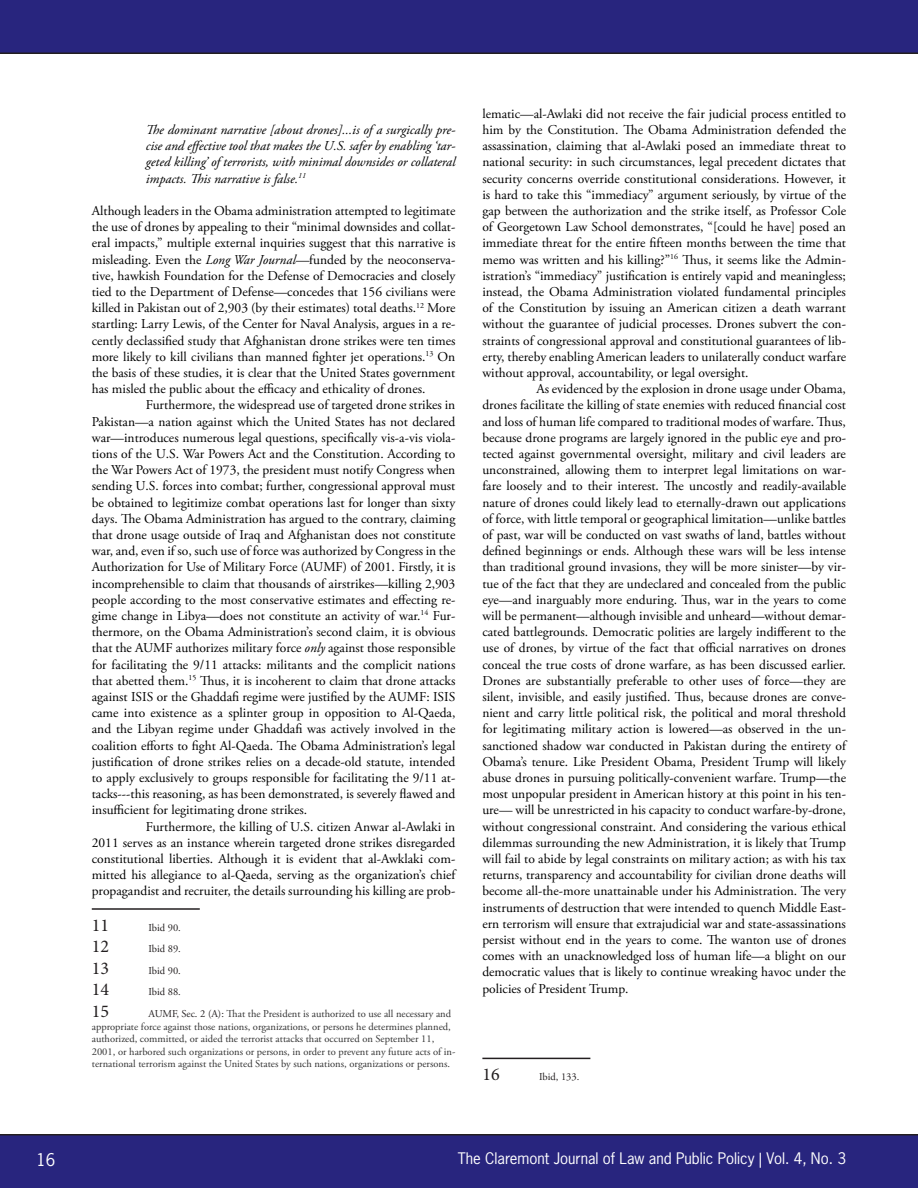
<style>
.page{position:relative;width:918px;height:1188px;background:#fff}
.page>*{position:absolute;margin:0;border:0;box-sizing:border-box;transform-origin:0 0}
.t1{font:18px "Minion Pro";color:#231f20}
.t2{font:16.5px "News Gothic Std";color:#fff}
.t3{font:15px "News Gothic Std";color:#fff}
.Normal1{font:13.5px/16.2px "Adobe Garamond Pro";color:#000;text-align:justify}
.Normal1-2{font:italic 13.5px/16.2px "Adobe Garamond Pro";color:#000;text-align:justify}
.t4{font:10.5px/12.6px "Adobe Garamond Pro";color:#333}
.t5{font:10.5px "Adobe Garamond Pro";color:#231f20}
.s1{font-style:italic}
.s2{color:#231f20}
</style>
<div class="page">
<div style="left:0;top:0;width:918px;height:54px;background:#28257e"></div>
<div style="left:0;top:1134px;width:918px;height:54px;background:#28257e"></div>
<hr style="left:92px;top:908px;width:108px;height:2px;background:#231f20">
<hr style="left:482px;top:1058px;width:108px;height:1px;background:#231f20">
<p class="Normal1-2" style="left:146px;top:122px;width:311px">The dominant narrative [about drones]...is of a surgically pre&shy;cise and effective tool that makes the U.S. safer by enabling ‘tar&shy;geted killing’ of terrorists, with minimal downsides or collateral impacts. This narrative is false.<sup>11</sup></p>
<p class="Normal1" style="left:92px;top:203px;width:365px">Although leaders in the Obama administration attempted to legitimate the use of drones by appealing to their “minimal downsides and collat&shy;eral impacts,” multiple external inquiries suggest that this narrative is misleading. Even the <span class="s1">Long War Journal—</span>funded by the neoconserva&shy;tive, hawkish Foundation for the Defense of Democracies and closely tied to the Department of Defense—concedes that 156 civilians were killed in Pakistan out of 2,903 (by their estimates) total deaths.<sup>12</sup> More startling: Larry Lewis, of the Center for Naval Analysis, argues in a re&shy;cently declassified study that Afghanistan drone strikes were ten times more likely to kill civilians than manned fighter jet operations.<sup>13</sup> On the basis of these studies, it is clear that the United States government has misled the public about the efficacy and ethicality of drones.</p>
<p class="Normal1" style="left:92px;top:397px;width:365px;text-indent:54px">Furthermore, the widespread use of targeted drone strikes in Pakistan—a nation against which the United States has not declared war—introduces numerous legal questions, specifically vis-a-vis viola&shy;tions of the U.S. War Powers Act and the Constitution. According to the War Powers Act of 1973, the president must notify Congress when sending U.S. forces into combat; further, congressional approval must be obtained to legitimize combat operations last for longer than sixty days. The Obama Administration has argued to the contrary, claiming that drone usage outside of Iraq and Afghanistan does not constitute war, and, even if so, such use of force was authorized by Congress in the Authorization for Use of Military Force (AUMF) of 2001. Firstly, it is incomprehensible to claim that thousands of airstrikes—killing 2,903 people according to the most conservative estimates and effecting re&shy;gime change in Libya—does not constitute an activity of war.<sup>14</sup> Fur&shy;thermore, on the Obama Administration’s second claim, it is obvious that the AUMF authorizes military force <span class="s1">only</span> against those responsible for facilitating the 9/11 attacks: militants and the complicit nations that abetted them.<sup>15</sup> Thus, it is incoherent to claim that drone attacks against ISIS or the Ghaddafi regime were justified by the AUMF: ISIS came into existence as a splinter group in opposition to Al-Qaeda, and the Libyan regime under Ghaddafi was actively involved in the coalition efforts to fight Al-Qaeda. The Obama Administration’s legal justification of drone strikes relies on a decade-old statute, intended to apply exclusively to groups responsible for facilitating the 9/11 at&shy;tacks---this reasoning, as has been demonstrated, is severely flawed and insufficient for legitimating drone strikes.</p>
<p class="Normal1" style="left:92px;top:819px;width:365px;text-indent:54px">Furthermore, the killing of U.S. citizen Anwar al-Awlaki in 2011 serves as an instance wherein targeted drone strikes disregarded constitutional liberties. Although it is evident that al-Awklaki com&shy;mitted his allegiance to al-Qaeda, serving as the organization’s chief propagandist and recruiter, the details surrounding his killing are prob-</p>
<p class="t1" style="left:92px;top:913px;width:19px">11</p>
<p class="t5" style="left:148px;top:921px;width:34px">Ibid 90.</p>
<p class="t1" style="left:92px;top:934px;width:19px">12</p>
<p class="t5" style="left:148px;top:943px;width:34px">Ibid 89.</p>
<p class="t1" style="left:92px;top:956px;width:19px">13</p>
<p class="t5" style="left:148px;top:964px;width:34px">Ibid 90.</p>
<p class="t1" style="left:92px;top:978px;width:19px">14</p>
<p class="t5" style="left:148px;top:986px;width:34px">Ibid 88.</p>
<p class="t1" style="left:92px;top:999px;width:19px">15</p>
<p class="t4" style="left:92px;top:1008px;width:365px;text-indent:57px"><span class="s2">AUMF, Sec. 2 (A):</span> That the President is authorized to use all necessary and appropriate force against those nations, organizations, or persons he determines planned, authorized, committed, or aided the terrorist attacks that occurred on September 11, 2001, or harbored such organizations or persons, in order to prevent any future acts of in&shy;ternational terrorism against the United States by such nations, organizations or persons.</p>
<p class="Normal1" style="left:482px;top:106px;width:365px">lematic—al-Awlaki did not receive the fair judicial process entitled to him by the Constitution. The Obama Administration defended the assassination, claiming that al-Awlaki posed an immediate threat to national security: in such circumstances, legal precedent dictates that security concerns override constitutional considerations. However, it is hard to take this “immediacy” argument seriously, by virtue of the gap between the authorization and the strike itself, as Professor Cole of Georgetown Law School demonstrates, “[could he have] posed an immediate threat for the entire fifteen months between the time that memo was written and his killing?”<sup>16</sup> Thus, it seems like the Admin&shy;istration’s “immediacy” justification is entirely vapid and meaningless; instead, the Obama Administration violated fundamental principles of the Constitution by issuing an American citizen a death warrant without the guarantee of judicial processes. Drones subvert the con&shy;straints of congressional approval and constitutional guarantees of lib&shy;erty, thereby enabling American leaders to unilaterally conduct warfare without approval, accountability, or legal oversight.</p>
<p class="Normal1" style="left:482px;top:381px;width:365px;text-indent:54px">As evidenced by the explosion in drone usage under Obama, drones facilitate the killing of state enemies with reduced financial cost and loss of human life compared to traditional modes of warfare. Thus, because drone programs are largely ignored in the public eye and pro&shy;tected against governmental oversight, military and civil leaders are unconstrained, allowing them to interpret legal limitations on war&shy;fare loosely and to their interest. The uncostly and readily-available nature of drones could likely lead to eternally-drawn out applications of force, with little temporal or geographical limitation—unlike battles of past, war will be conducted on vast swaths of land, battles without defined beginnings or ends. Although these wars will be less intense than traditional ground invasions, they will be more sinister—by vir&shy;tue of the fact that they are undeclared and concealed from the public eye—and inarguably more enduring. Thus, war in the years to come will be permanent—although invisible and unheard—without demar&shy;cated battlegrounds. Democratic polities are largely indifferent to the use of drones, by virtue of the fact that official narratives on drones conceal the true costs of drone warfare, as has been discussed earlier.<br>Drones are substantially preferable to other uses of force—they are silent, invisible, and easily justified. Thus, because drones are conve&shy;nient and carry little political risk, the political and moral threshold for legitimating military action is lowered—as observed in the un&shy;sanctioned shadow war conducted in Pakistan during the entirety of Obama’s tenure. Like President Obama, President Trump will likely abuse drones in pursuing politically-convenient warfare. Trump—the most unpopular president in American history at this point in his ten&shy;ure— will be unrestricted in his capacity to conduct warfare-by-drone, without congressional constraint. And considering the various ethical dilemmas surrounding the new Administration, it is likely that Trump will fail to abide by legal constraints on military action; as with his tax returns, transparency and accountability for civilian drone deaths will become all-the-more unattainable under his Administration. The very instruments of destruction that were intended to quench Middle East&shy;ern terrorism will ensure that extrajudicial war and state-assassinations persist without end in the years to come. The wanton use of drones comes with an unacknowledged loss of human life—a blight on our democratic values that is likely to continue wreaking havoc under the policies of President Trump.</p>
<p class="t1" style="left:482px;top:1062px;width:19px">16</p>
<p class="t5" style="left:539px;top:1070px;width:42px">Ibid, 133.</p>
<p class="t2" style="left:36px;top:1149px;width:21px">16</p>
<p class="t3" style="left:458px;top:1148px;width:390px">The Claremont Journal of Law and Public Policy | Vol. 4, No. 3</p>
</div>
